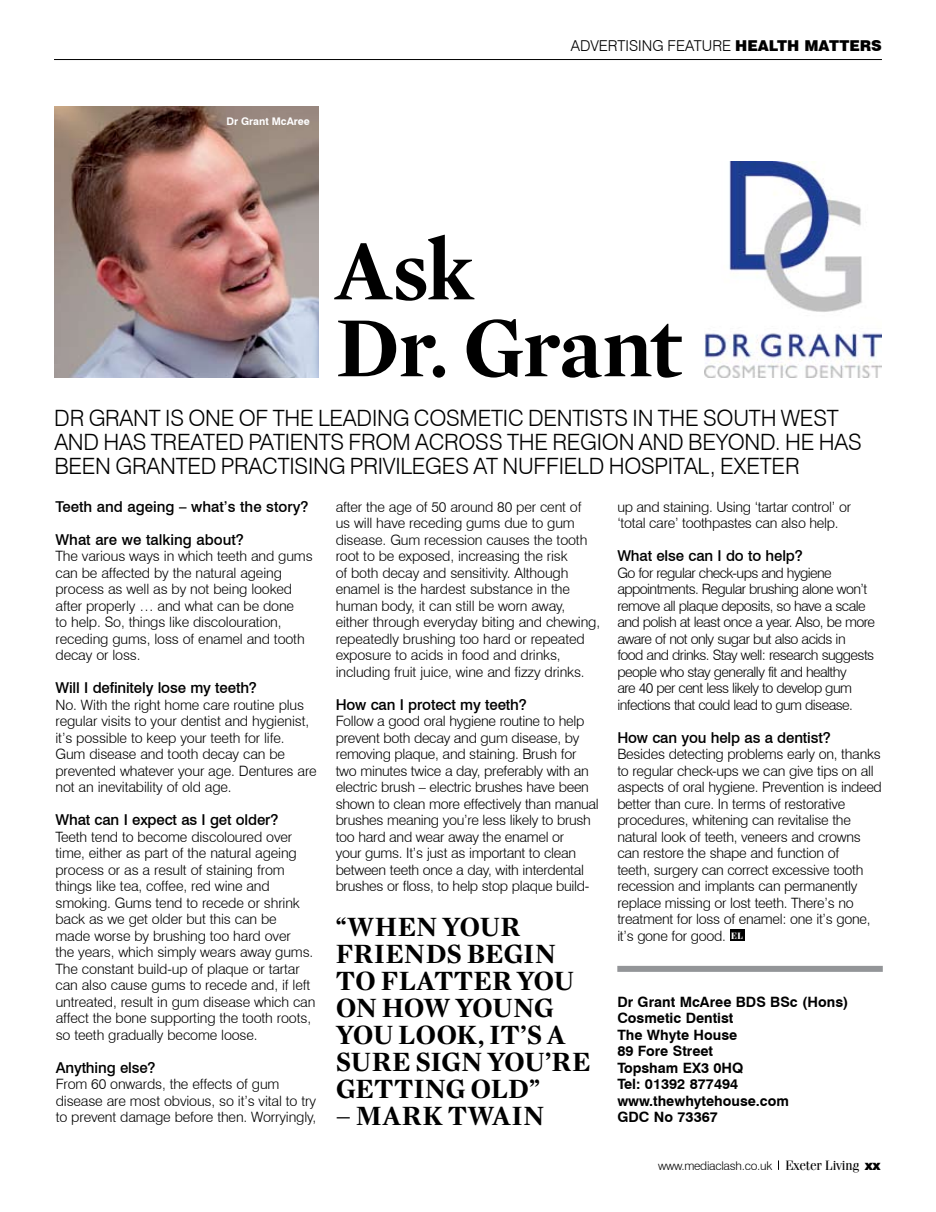
<style>
.page{position:relative;width:936px;height:1212px;background:#fff}
.page>*{position:absolute;margin:0;border:0;box-sizing:border-box;transform-origin:0 0}
.t1{font:700 87.3px/76.9px "Mercury Display";color:#000}
.t2{font:700 28.5px/27px "Mercury Display";letter-spacing:-.005em;color:#000}
.t3{font:300 22.5px "Swiss 721 BT";letter-spacing:-.01em;color:#000}
.t4{font:500 15px "Swiss 721 BT";letter-spacing:-.01em;color:#000}
.t5{font:300 15px "Swiss 721 BT";color:#000}
.t6{font:300 14.25px/16.5px "Swiss 721 BT";letter-spacing:-.01em;color:#000}
.t7{font:300 14.25px/16.5px "Swiss 721 BT";letter-spacing:-.04em;color:#000}
.t8{font:700 14.25px/16.5px "Swiss 721 BT";color:#000}
.t9{font:300 12px "Swiss 721 BT";letter-spacing:-.02em;color:#000}
.t10{font:700 10.5px "Swiss 721 BT";color:#fff}
.s1{font-weight:900}
.s2{font-family:"Fenice";font-weight:400;font-size:13.5px}
.s3{font-weight:900;font-size:13.5px}
</style>
<div class="page">
<img style="left:54px;top:106px;width:264px;height:271px">
<div style="left:729px;top:930px;width:15px;height:11px;background:#000"></div>
<div style="left:617px;top:966px;width:265px;height:6px;background:#939598"></div>
<hr style="left:54px;top:59px;width:827px;height:1px;background:#000">
<img style="left:704px;top:162px;width:177px;height:215px">
<p class="t10" style="left:226px;top:115px;width:85px">Dr Grant McAree</p>
<p class="t5" style="left:570px;top:37px;width:313px">Advertising feature <span class="s1">HEALTH MATTERS</span></p>
<h1 class="t1" style="left:335px;top:233px;width:348px">ASK<br>DR. GRANT</h1>
<h3 class="t3" style="left:54px;top:405px;width:316px">DR GRANT IS ONE OF THE LEADING</h3>
<h3 class="t3" style="left:414px;top:405px;width:128px">COSMETIC DENTISTS</h3>
<h3 class="t3" style="left:632px;top:405px;width:181px">IN THE SOUTH WEST</h3>
<h3 class="t3" style="left:54px;top:429px;width:163px">AND HAS TREATED</h3>
<h3 class="t3" style="left:248px;top:429px;width:38px">PATIENTS</h3>
<h3 class="t3" style="left:348px;top:429px;width:217px">FROM ACROSS THE REGI</h3>
<h3 class="t3" style="left:602px;top:429px;width:259px">ON AND BEYOND. HE HAS</h3>
<h3 class="t3" style="left:54px;top:453px;width:29px">BEEN</h3>
<h3 class="t3" style="left:115px;top:453px;width:59px">GRANTED</h3>
<h3 class="t3" style="left:221px;top:453px;width:69px">PRACTISING</h3>
<h3 class="t3" style="left:350px;top:453px;width:23px">PRIVI</h3>
<h3 class="t3" style="left:400px;top:453px;width:27px">LEGES</h3>
<h3 class="t3" style="left:473px;top:453px;width:43px">AT NUFFIE</h3>
<h3 class="t3" style="left:577px;top:453px;width:183px">LD HOSPITAL, EXETER</h3>
<p class="t4" style="left:56px;top:497px;width:254px">Teeth and ageing – what’s the story?</p>
<p class="t4" style="left:56px;top:530px;width:190px">What are we talking about?</p>
<p class="t6" style="left:56px;top:548px;width:259px">The various ways in which teeth and gums can be affected by the natural ageing process as well as by not being looked after properly … and what can be done<br>to help. So, things like discolouration, receding gums, loss of enamel and tooth decay or loss.</p>
<p class="t4" style="left:56px;top:679px;width:203px">Will I definitely lose my teeth?</p>
<p class="t6" style="left:56px;top:696px;width:263px">No. With the right home care routine plus regular visits to your dentist and hygienist, it’s possible to keep your teeth for life.<br>Gum disease and tooth decay can be prevented whatever your age. Dentures are not an inevitability of old age.</p>
<p class="t4" style="left:56px;top:811px;width:224px">What can I expect as I get older?</p>
<p class="t6" style="left:56px;top:828px;width:261px">Teeth tend to become discoloured over time, either as part of the natural ageing process or as a result of staining from things like tea, coffee, red wine and smoking. Gums tend to recede or shrink back as we get older but this can be<br>made worse by brushing too hard over<br>the years, which simply wears away gums.<br>The constant build-up of plaque or tartar can also cause gums to recede and, if left untreated, result in gum disease which can affect the bone supporting the tooth roots, so teeth gradually become loose.</p>
<p class="t4" style="left:56px;top:1058px;width:101px">Anything else?</p>
<p class="t6" style="left:56px;top:1076px;width:262px">From 60 onwards, the effects of gum disease are most obvious, so it’s vital to try to prevent damage before then. Worryingly,</p>
<p class="t6" style="left:617px;top:498px;width:235px">up and staining. Using ‘tartar control’ or ‘total care’ toothpastes can also help.</p>
<p class="t4" style="left:617px;top:547px;width:187px">What else can I do to help?</p>
<p class="t7" style="left:617px;top:564px;width:259px">Go for regular check-ups and hygiene appointments. Regular brushing alone won’t remove all plaque deposits, so have a scale and polish at least once a year. Also, be more aware of not only sugar but also acids in food and drinks. Stay well: research suggests people who stay generally fit and healthy<br>are 40 per cent less likely to develop gum infections that could lead to gum disease.</p>
<p class="t4" style="left:617px;top:728px;width:215px">How can you help as a dentist?</p>
<p class="t6" style="left:617px;top:746px;width:266px">Besides detecting problems early on, thanks to regular check-ups we can give tips on all aspects of oral hygiene. Prevention is indeed better than cure. I n terms of restorative procedures, whitening can revitalise the natural look of teeth, veneers and crowns can restore the shape and function of<br>teeth, surgery can correct excessive tooth recession and implants can permanently replace missing or lost teeth. There’s no treatment for loss of enamel: one it’s gone, it’s gone for good. <sup>EL</sup></p>
<p class="t6" style="left:335px;top:498px;width:266px">after the age of 50 around 80 per cent of<br>us will have receding gums due to gum disease. Gum recession causes the tooth root to be exposed, increasing the risk<br>of both decay and sensitivity. Although enamel is the hardest substance in the human body, it can still be worn away, either through everyday biting and chewing, repeatedly brushing too hard or repeated exposure to acids in food and drinks, including fruit juice, wine and fizzy drinks.</p>
<p class="t4" style="left:335px;top:695px;width:193px">How can I protect my teeth?</p>
<p class="t6" style="left:335px;top:713px;width:264px">Follow a good oral hygiene routine to help prevent both decay and gum disease, by removing plaque, and staining. Brush for two minutes twice a day, preferably with an electric brush – electric brushes have been shown to clean more effectively than manual brushes meaning you’re less likely to brush too hard and wear away the enamel or<br>your gums. It’s just as important to clean between teeth once a day, with interdental brushes or floss, to help stop plaque build-</p>
<h2 class="t2" style="left:335px;top:913px;width:256px">“WHEN YOUR<br>FRIENDS BEGIN<br>TO FLATTER YOU<br>ON HOW YOUNG<br>YOU LOOK, IT’S A<br>SURE SIGN YOU’RE<br>GETTING OLD”</h2>
<h2 class="t2" style="left:335px;top:1102px;width:210px">– MARK TWAIN</h2>
<p class="t8" style="left:617px;top:993px;width:232px">Dr Grant McAree BDS BSc (Hons)<br>Cosmetic Dentist<br>The Whyte House<br>89 Fore Street<br>Topsham EX3 0HQ<br>Tel: 01392 877494 www.thewhytehouse.com<br>GDC No 73367</p>
<p class="t9" style="left:658px;top:1158px;width:224px">www.mediaclash.co.uk <span class="s2">Exeter Living</span> <span class="s3">XX</span></p>
</div>
